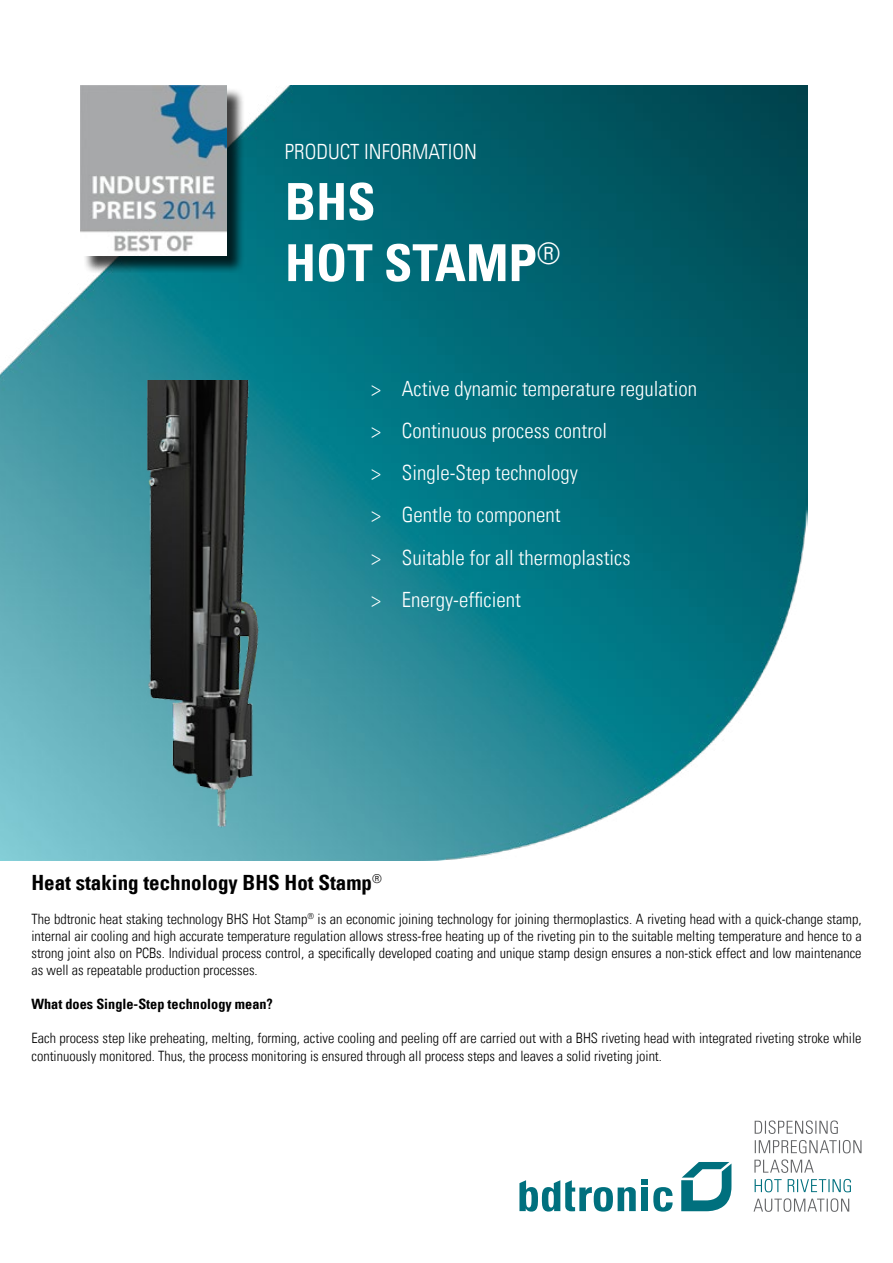
<style>
.page{position:relative;width:893px;height:1263px;background:#fff}
.page>*{position:absolute;margin:0;border:0;box-sizing:border-box;transform-origin:0 0}
.t1{font:51px/61.2px "Univers Com 67 Bold Cond";color:#fff}
.t2{font:21px/42.2px "Univers Com 47 Light Cond";color:#fff}
.t3{font:21px "Univers Com 67 Bold Cond";color:#000}
.t4{font:14.25px/17.1px "Univers Com 47 Light Cond";color:#000;text-align:justify}
.t5{font:14.25px "Univers Com 67 Bold Cond";color:#000}
</style>
<div class="page">
<img style="left:0;top:85px;width:808px;height:776px">
<svg style="left:681px;top:1162px;width:50px;height:49px"></svg>
<svg style="left:519px;top:1180px;width:154px;height:31px"></svg>
<svg style="left:753px;top:1198px;width:96px;height:14px"></svg>
<svg style="left:755px;top:1179px;width:96px;height:13px"></svg>
<svg style="left:754px;top:1159px;width:60px;height:14px"></svg>
<svg style="left:755px;top:1140px;width:106px;height:13px"></svg>
<svg style="left:755px;top:1120px;width:83px;height:14px"></svg>
<div style="left:83px;top:88px;width:162px;height:185px;background:#000;opacity:.75"></div>
<img style="left:81px;top:85px;width:146px;height:170px">
<img style="left:136px;top:380px;width:131px;height:448px">
<h2 class="t2" style="left:285px;top:130px;width:194px">PRODUCT INFORMATION</h2>
<h1 class="t1" style="left:285px;top:171px;width:277px">BHS<br>HOT STAMP<sup>®</sup></h1>
<h2 class="t2" style="left:372px;top:367px;width:327px">&gt; Active dynamic temperature regulation &gt; Continuous process control<br>&gt; Single-Step technology<br>&gt; Gentle to component<br>&gt; Suitable for all thermoplastics<br>&gt; Energy-efficient</h2>
<h2 class="t3" style="left:31px;top:869px;width:352px">Heat staking technology BHS Hot Stamp<sup>®</sup></h2>
<p class="t4" style="left:31px;top:910px;width:832px">The bdtronic heat staking technology BHS Hot Stamp<sup>®</sup> is an economic joining technology for joining thermoplastics. A riveting head with a quick-change stamp, internal air cooling and high accurate temperature regulation allows stress-free heating up of the riveting pin to the suitable melting temperature and hence to a strong joint also on PCBs. Individual process control, a specifically developed coating and unique stamp design ensures a non-stick effect and low maintenance as well as repeatable production processes.</p>
<p class="t5" style="left:31px;top:995px;width:243px">What does Single-Step technology mean?</p>
<p class="t4" style="left:31px;top:1030px;width:831px">Each process step like preheating, melting, forming, active cooling and peeling off are carried out with a BHS riveting head with integrated riveting stroke while continuously monitored. Thus, the process monitoring is ensured through all process steps and leaves a solid riveting joint.</p>
</div>
